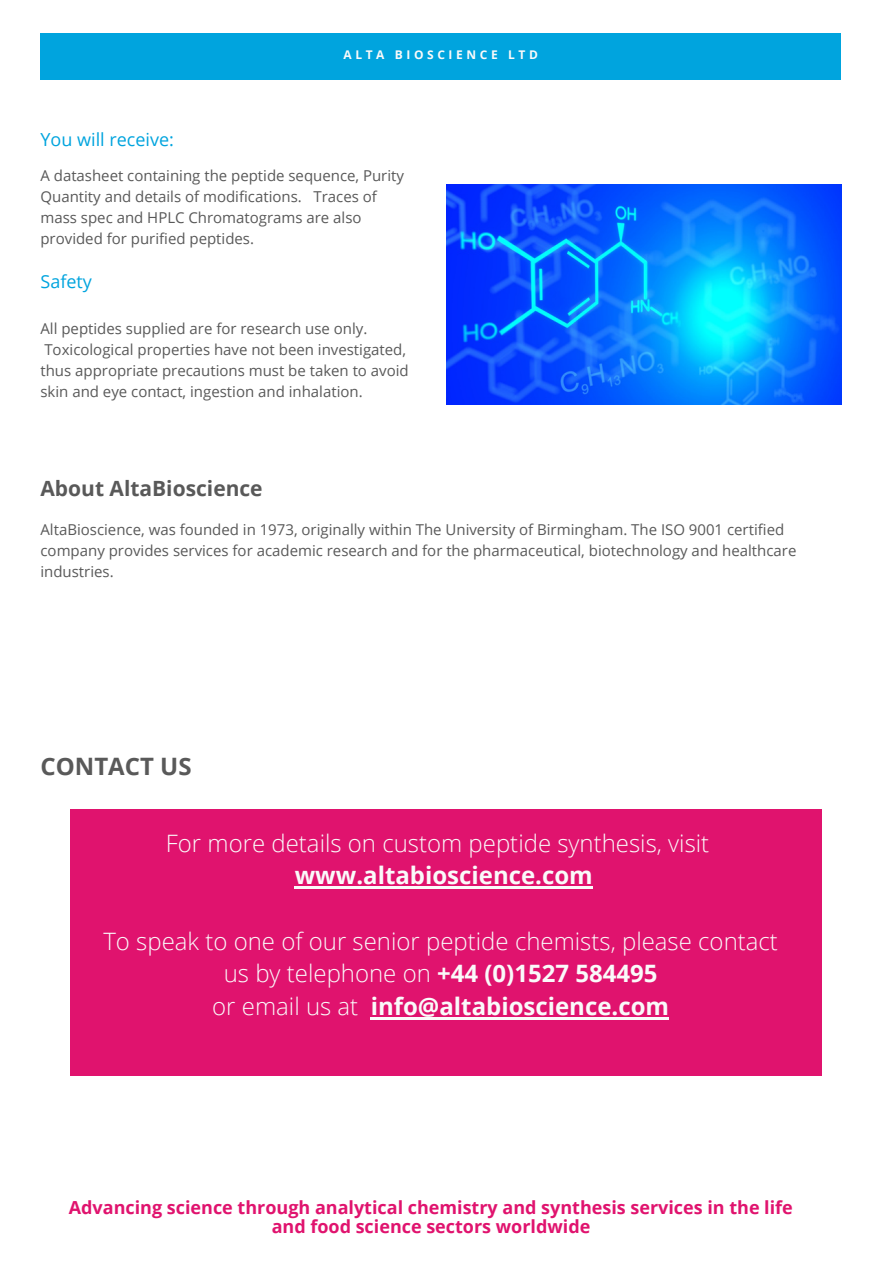
<style>
.page{position:relative;width:893px;height:1264px;background:#fff}
.page>*{position:absolute;margin:0;border:0;box-sizing:border-box;transform-origin:0 0}
.t1{font:300 24px/32.5px "Open Sans";color:#fafafa;text-align:center}
.t2{font:700 24px "Open Sans";color:#fafafa}
.t3{font:700 24px "Open Sans";color:#595959}
.t4{font:700 21px "Open Sans";color:#595959}
.t5{font:700 18px/19px "Open Sans";color:#e0136e;text-align:center}
.t6{font:18px "Open Sans";color:#00a4de}
.t7{font:15px/21px "Open Sans";color:#595959}
.t8{font:700 12px "Open Sans";letter-spacing:.3em;color:#fafafa}
.s1{font-weight:700}
.s2{font-weight:300}
</style>
<div class="page">
<div style="left:71px;top:809px;width:750px;height:266px;background:#e0136e"></div>
<div style="left:40px;top:33px;width:801px;height:46px;background:#00a4de"></div>
<img style="left:446px;top:184px;width:395px;height:221px">
<hr style="left:295px;top:886px;width:298px;height:2px;background:#fafafa">
<hr style="left:371px;top:1017px;width:298px;height:2px;background:#fafafa">
<p class="t8" style="left:343px;top:46px;width:196px">ALTA BIOSCIENCE LTD</p>
<p class="t6" style="left:40px;top:126px;width:135px">You will receive:</p>
<p class="t7" style="left:40px;top:164px;width:365px">A datasheet containing the peptide sequence, Purity Quantity and details of modifications. Traces of mass spec and HPLC Chromatograms are also provided for purified peptides.</p>
<p class="t6" style="left:40px;top:269px;width:53px">Safety</p>
<p class="t7" style="left:40px;top:317px;width:370px">All peptides supplied are for research use only.<br>Toxicological properties have not been investigated, thus appropriate precautions must be taken to avoid skin and eye contact, ingestion and inhalation.</p>
<p class="t4" style="left:40px;top:474px;width:224px">About AltaBioscience</p>
<p class="t7" style="left:40px;top:519px;width:757px">AltaBioscience, was founded in 1973, originally within The University of Birmingham. The ISO 9001 certified company provides services for academic research and for the pharmaceutical, biotechnology and healthcare industries.</p>
<p class="t3" style="left:40px;top:749px;width:152px">CONTACT US</p>
<p class="t1" style="left:166px;top:826px;width:545px">For more details on custom peptide synthesis, visit <span class="s1">www.altabioscience.com</span></p>
<p class="t1" style="left:103px;top:923px;width:676px">To speak to one of our senior peptide chemists, please contact us by telephone on <span class="s1">+44 (0)1527 584495</span></p>
<p class="t2" style="left:212px;top:989px;width:458px"><span class="s2">or email us at</span> info@altabioscience.com</p>
<p class="t5" style="left:69px;top:1197px;width:725px">Advancing science through analytical chemistry and synthesis services in the life and food science sectors worldwide</p>
</div>
